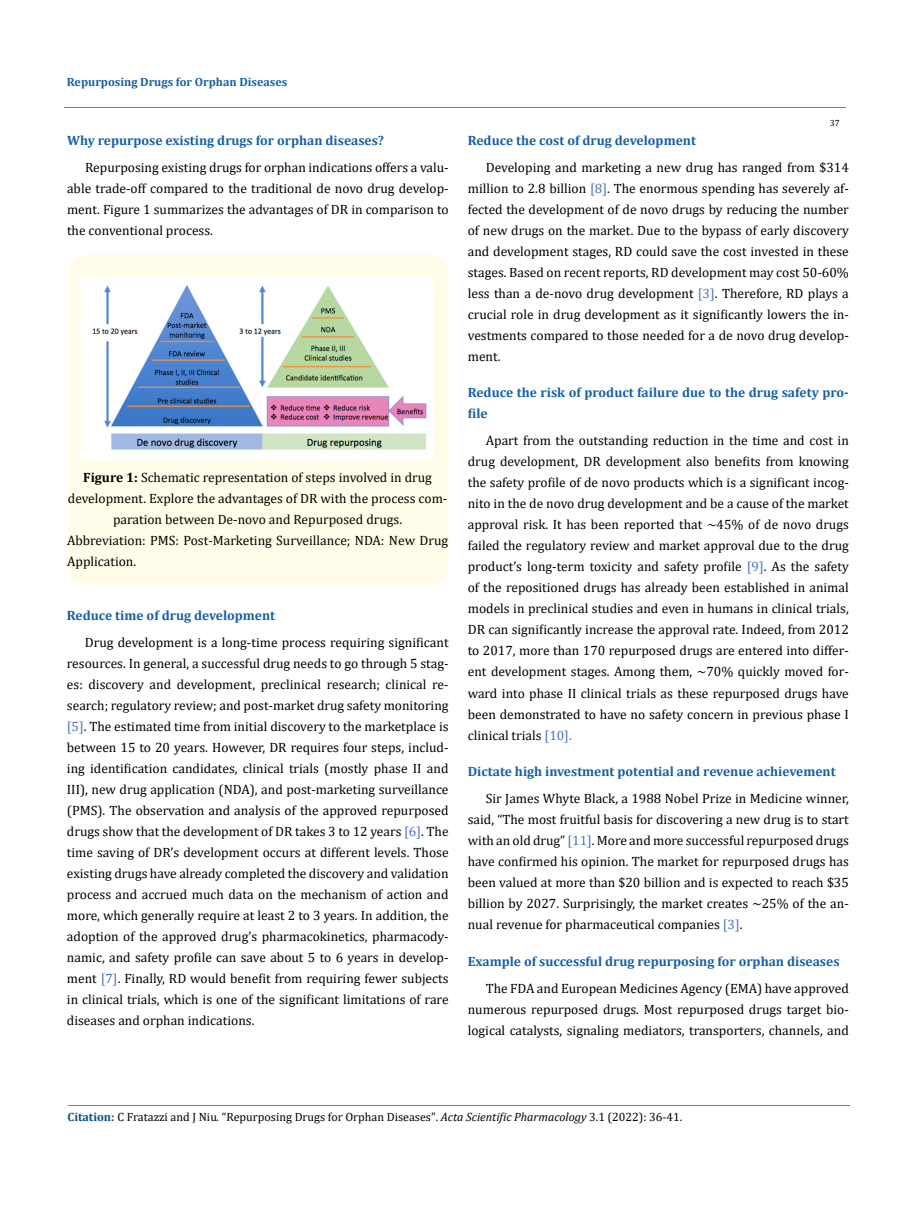
<style>
.page{position:relative;width:917px;height:1206px;background:#fff}
.page>*{position:absolute;margin:0;border:0;box-sizing:border-box;transform-origin:0 0}
.t1{font:13.5px/21px "Cambria";color:#000;text-align:justify}
.t2{font:700 13.5px/21px "Cambria";color:#1560a6}
.t3{font:12px "Cambria";color:#000}
.t4{font:700 12px "Cambria";color:#1560a6}
.t5{font:9px "Cambria";color:#000}
.s1{font-weight:700}
.s2{color:#4472c4}
.s3{font-weight:700;color:#035089}
.s4{font-style:italic}
</style>
<div class="page">
<div style="left:68px;top:255px;width:380px;height:330px;background:#fffde9;border-radius:18px"></div>
<img style="left:82px;top:278px;width:351px;height:181px">
<hr style="left:64px;top:108px;width:781px;height:1px;background:#e05d1a">
<hr style="left:68px;top:1105px;width:781px;height:1px;background:#e05d1a">
<p class="t4" style="left:67px;top:73px;width:222px">Repurposing Drugs for Orphan Diseases</p>
<p class="t2" style="left:67px;top:130px;width:318px">Why repurpose existing drugs for orphan diseases?</p>
<p class="t1" style="left:67px;top:157px;width:383px;text-indent:18px">Repurposing existing drugs for orphan indications offers a valu&shy;able trade-off compared to the traditional de novo drug develop&shy;ment. Figure 1 summarizes the advantages of DR in comparison to the conventional process.</p>
<p class="t1" style="left:83px;top:467px;width:350px"><span class="s1">Figure 1:</span> Schematic representation of steps involved in drug</p>
<p class="t1" style="left:68px;top:488px;width:381px">development. Explore the advantages of DR with the process com-</p>
<p class="t1" style="left:113px;top:509px;width:290px">paration between De-novo and Repurposed drugs.</p>
<p class="t1" style="left:67px;top:530px;width:382px">Abbreviation: PMS: Post-Marketing Surveillance; NDA: New Drug</p>
<p class="t1" style="left:67px;top:551px;width:71px">Application.</p>
<p class="t2" style="left:67px;top:604px;width:210px">Reduce time of drug development</p>
<p class="t1" style="left:67px;top:632px;width:383px;text-indent:18px">Drug development is a long-time process requiring significant resources. In general, a successful drug needs to go through 5 stag&shy;es: discovery and development, preclinical research; clinical re&shy;search; regulatory review; and post-market drug safety monitoring <span class="s2">[5]</span>. The estimated time from initial discovery to the marketplace is between 15 to 20 years. However, DR requires four steps, includ&shy;ing identification candidates, clinical trials (mostly phase II and III), new drug application (NDA), and post-marketing surveillance (PMS). The observation and analysis of the approved repurposed drugs show that the development of DR takes 3 to 12 years <span class="s2">[6]</span>. The time saving of DR’s development occurs at different levels. Those existing drugs have already completed the discovery and validation process and accrued much data on the mechanism of action and more, which generally require at least 2 to 3 years. In addition, the adoption of the approved drug’s pharmacokinetics, pharmacody&shy;namic, and safety profile can save about 5 to 6 years in develop&shy;ment <span class="s2">[7]</span>. Finally, RD would benefit from requiring fewer subjects in clinical trials, which is one of the significant limitations of rare diseases and orphan indications.</p>
<p class="t5" style="left:829px;top:118px;width:11px">37</p>
<p class="t2" style="left:468px;top:130px;width:230px">Reduce the cost of drug development</p>
<p class="t1" style="left:468px;top:157px;width:382px;text-indent:18px">Developing and marketing a new drug has ranged from $314 million to 2.8 billion <span class="s2">[8]</span>. The enormous spending has severely af&shy;fected the development of de novo drugs by reducing the number of new drugs on the market. Due to the bypass of early discovery and development stages, RD could save the cost invested in these stages. Based on recent reports, RD development may cost 50-60% less than a de-novo drug development <span class="s2">[3]</span>. Therefore, RD plays a crucial role in drug development as it significantly lowers the in&shy;vestments compared to those needed for a de novo drug develop&shy;ment.</p>
<p class="t2" style="left:468px;top:382px;width:382px">Reduce the risk of product failure due to the drug safety pro&shy;file</p>
<p class="t1" style="left:468px;top:430px;width:382px;text-indent:18px">Apart from the outstanding reduction in the time and cost in drug development, DR development also benefits from knowing the safety profile of de novo products which is a significant incog&shy;nito in the de novo drug development and be a cause of the market approval risk. It has been reported that ~45% of de novo drugs failed the regulatory review and market approval due to the drug product’s long-term toxicity and safety profile <span class="s2">[9]</span>. As the safety of the repositioned drugs has already been established in animal models in preclinical studies and even in humans in clinical trials, DR can significantly increase the approval rate. Indeed, from 2012 to 2017, more than 170 repurposed drugs are entered into differ&shy;ent development stages. Among them, ~70% quickly moved for&shy;ward into phase II clinical trials as these repurposed drugs have been demonstrated to have no safety concern in previous phase I clinical trials <span class="s2">[10].</span></p>
<p class="t2" style="left:468px;top:760px;width:369px">Dictate high investment potential and revenue achievement</p>
<p class="t1" style="left:468px;top:787px;width:382px;text-indent:18px">Sir James Whyte Black, a 1988 Nobel Prize in Medicine winner, said, “The most fruitful basis for discovering a new drug is to start with an old drug” <span class="s2">[11]</span>. More and more successful repurposed drugs have confirmed his opinion. The market for repurposed drugs has been valued at more than $20 billion and is expected to reach $35 billion by 2027. Surprisingly, the market creates ~25% of the an&shy;nual revenue for pharmaceutical companies <span class="s2">[3]</span>.</p>
<p class="t2" style="left:468px;top:951px;width:373px">Example of successful drug repurposing for orphan diseases</p>
<p class="t1" style="left:468px;top:978px;width:382px;text-indent:18px">The FDA and European Medicines Agency (EMA) have approved numerous repurposed drugs. Most repurposed drugs target bio&shy;logical catalysts, signaling mediators, transporters, channels, and</p>
<p class="t3" style="left:68px;top:1110px;width:616px"><span class="s3">Citation:</span> C Fratazzi and J Niu<span class="s4">.</span> “Repurposing Drugs for Orphan Diseases". <span class="s4">Acta Scientific Pharmacology</span> 3.1 (2022): 36-41.</p>
</div>
